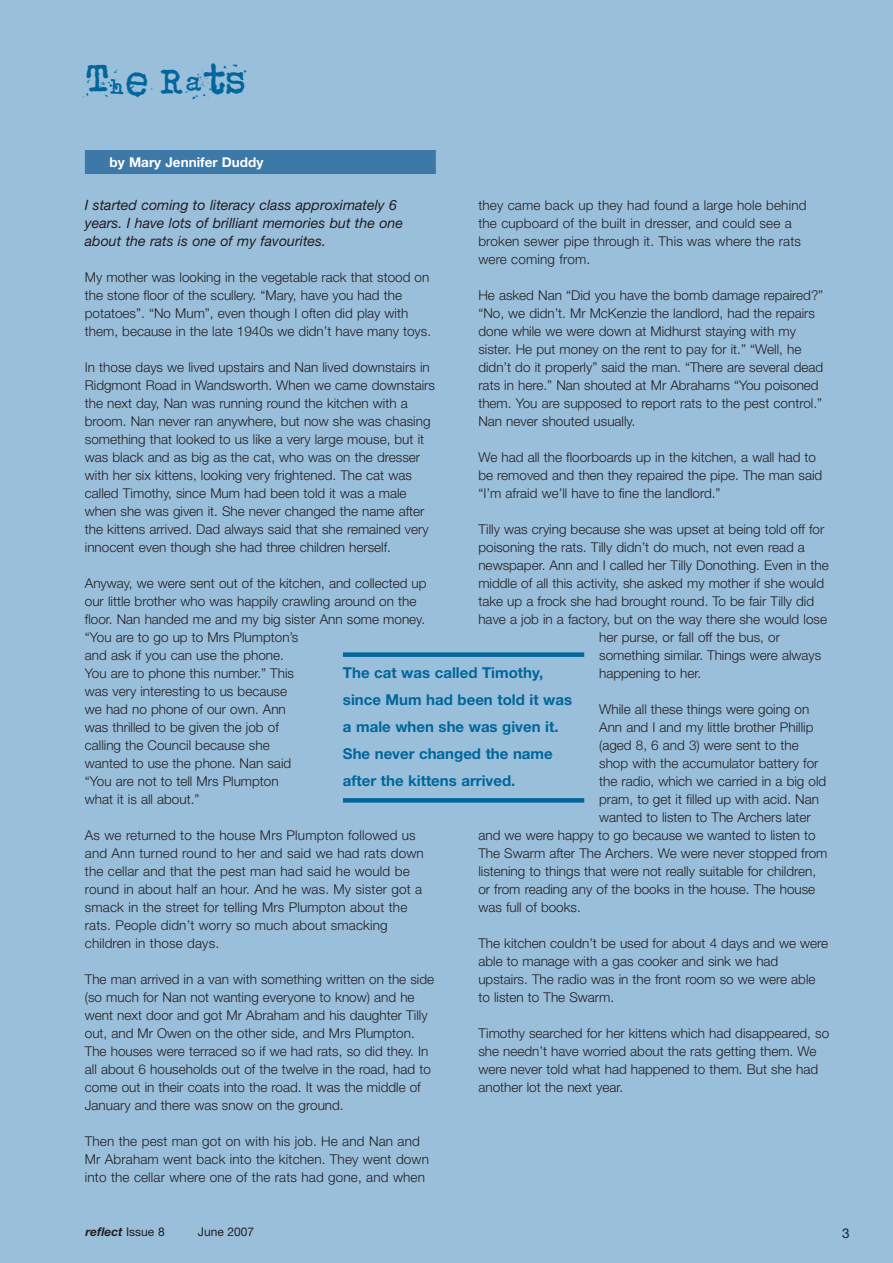
<style>
.page{position:relative;width:893px;height:1263px;background:#fff}
.page>*{position:absolute;margin:0;border:0;box-sizing:border-box;transform-origin:0 0}
.t1{font:36px "junko'stypewriter";color:#00669b}
.t2{font:700 15px/27px "Helvetica Neue";color:#00669b}
.t3{font:italic 14.25px/18px "Helvetica Neue";color:#231f20}
.t4{font:300 13.5px/18px "Helvetica Neue";color:#231f20}
.t5{font:700 13.5px "Helvetica Neue";color:#fff}
.t6{font:13.5px "Helvetica Neue";color:#231f20}
.t7{font:italic 700 12px "Helvetica Neue";color:#231f20}
.t8{font:12px "Helvetica Neue";color:#231f20}
.s1{font-weight:400;font-style:normal}
</style>
<div class="page">
<div style="left:0;top:0;width:892px;height:1263px;background:#9abfdb"></div>
<div style="left:85px;top:150px;width:351px;height:24px;background:#3c79a9"></div>
<div style="left:343px;top:652px;width:241px;height:5px;background:#00669b"></div>
<div style="left:343px;top:798px;width:241px;height:5px;background:#00669b"></div>
<h1 class="t1" style="left:85px;top:60px;width:163px">THE RATS</h1>
<p class="t5" style="left:110px;top:157px;width:155px">by Mary Jennifer Duddy</p>
<p class="t3" style="left:85px;top:198px;width:320px">I started coming to literacy class approximately 6 years. I have lots of brilliant memories but the one about the rats is one of my favourites.</p>
<p class="t4" style="left:85px;top:270px;width:348px">My mother was looking in the vegetable rack that stood on the stone floor of the scullery. “Mary, have you had the potatoes”. “No Mum”, even though I often did play with them, because in the late 1940s we didn’t have many toys.</p>
<p class="t4" style="left:85px;top:360px;width:351px">In those days we lived upstairs and Nan lived downstairs in Ridgmont Road in Wandsworth. When we came downstairs the next day, Nan was running round the kitchen with a broom. Nan never ran anywhere, but now she was chasing something that looked to us like a very large mouse, but it was black and as big as the cat, who was on the dresser with her six kittens, looking very frightened. The cat was called Timothy, since Mum had been told it was a male when she was given it. She never changed the name after the kittens arrived. Dad always said that she remained very innocent even though she had three children herself.</p>
<p class="t4" style="left:85px;top:576px;width:343px">Anyway, we were sent out of the kitchen, and collected up our little brother who was happily crawling around on the floor. Nan handed me and my big sister Ann some money. “You are to go up to Mrs Plumpton’s<br>and ask if you can use the phone.<br>You are to phone this number.” This<br>was very interesting to us because<br>we had no phone of our own. Ann<br>was thrilled to be given the job of<br>calling the Council because she<br>wanted to use the phone. Nan said<br>“You are not to tell Mrs Plumpton<br>what it is all about.”</p>
<p class="t4" style="left:85px;top:828px;width:340px">As we returned to the house Mrs Plumpton followed us and Ann turned round to her and said we had rats down the cellar and that the pest man had said he would be round in about half an hour. And he was. My sister got a smack in the street for telling Mrs Plumpton about the rats. People didn’t worry so much about smacking children in those days.</p>
<p class="t4" style="left:85px;top:972px;width:351px">The man arrived in a van with something written on the side (so much for Nan not wanting everyone to know) and he went next door and got Mr Abraham and his daughter Tilly out, and Mr Owen on the other side, and Mrs Plumpton.<br>The houses were terraced so if we had rats, so did they. In all about 6 households out of the twelve in the road, had to come out in their coats into the road. It was the middle of January and there was snow on the ground.</p>
<p class="t4" style="left:85px;top:1134px;width:345px">Then the pest man got on with his job. He and Nan and<br>Mr Abraham went back into the kitchen. They went down into the cellar where one of the rats had gone, and when</p>
<p class="t4" style="left:478px;top:198px;width:329px">they came back up they had found a large hole behind the cupboard of the built in dresser, and could see a broken sewer pipe through it. This was where the rats were coming from.</p>
<p class="t4" style="left:478px;top:288px;width:346px">He asked Nan “Did you have the bomb damage repaired?” “No, we didn’t. Mr McKenzie the landlord, had the repairs done while we were down at Midhurst staying with my sister. He put money on the rent to pay for it.” “Well, he didn’t do it properly” said the man. “There are several dead rats in here.” Nan shouted at Mr Abrahams “You poisoned them. You are supposed to report rats to the pest control.” Nan never shouted usually.</p>
<p class="t4" style="left:478px;top:450px;width:345px">We had all the floorboards up in the kitchen, a wall had to be removed and then they repaired the pipe. The man said “I’m afraid we’ll have to fine the landlord.”</p>
<p class="t4" style="left:478px;top:522px;width:347px">Tilly was crying because she was upset at being told off for</p>
<p class="t4" style="left:478px;top:540px;width:328px">poisoning the rats. Tilly didn’t do much, not even read a</p>
<p class="t4" style="left:478px;top:558px;width:352px">newspaper. Ann and I called her Tilly Donothing. Even in the</p>
<p class="t4" style="left:478px;top:576px;width:347px">middle of all this activity, she asked my mother if she would</p>
<p class="t4" style="left:478px;top:594px;width:337px">take up a frock she had brought round. To be fair Tilly did</p>
<p class="t4" style="left:478px;top:612px;width:350px">have a job in a factory, but on the way there she would lose</p>
<p class="t4" style="left:599px;top:630px;width:182px">her purse, or fall off the bus, or</p>
<p class="t4" style="left:599px;top:648px;width:223px">something similar. Things were always</p>
<p class="t4" style="left:599px;top:666px;width:104px">happening to her.</p>
<p class="t4" style="left:599px;top:702px;width:212px">While all these things were going on</p>
<p class="t4" style="left:599px;top:720px;width:216px">Ann and I and my little brother Phillip</p>
<p class="t4" style="left:599px;top:738px;width:201px">(aged 8, 6 and 3) were sent to the</p>
<p class="t4" style="left:599px;top:756px;width:221px">shop with the accumulator battery for</p>
<p class="t4" style="left:599px;top:774px;width:229px">the radio, which we carried in a big old</p>
<p class="t4" style="left:599px;top:792px;width:221px">pram, to get it filled up with acid. Nan</p>
<p class="t4" style="left:599px;top:810px;width:213px">wanted to listen to The Archers later</p>
<p class="t4" style="left:478px;top:828px;width:339px">and we were happy to go because we wanted to listen to</p>
<p class="t4" style="left:478px;top:846px;width:350px">The Swarm after The Archers. We were never stopped from</p>
<p class="t4" style="left:478px;top:864px;width:339px">listening to things that were not really suitable for children,</p>
<p class="t4" style="left:478px;top:882px;width:338px">or from reading any of the books in the house. The house</p>
<p class="t4" style="left:478px;top:900px;width:104px">was full of books.</p>
<p class="t4" style="left:478px;top:936px;width:351px">The kitchen couldn’t be used for about 4 days and we were able to manage with a gas cooker and sink we had upstairs. The radio was in the front room so we were able to listen to The Swarm.</p>
<p class="t4" style="left:478px;top:1026px;width:352px">Timothy searched for her kittens which had disappeared, so she needn’t have worried about the rats getting them. We were never told what had happened to them. But she had another lot the next year.</p>
<p class="t2" style="left:343px;top:661px;width:231px">The cat was called Timothy, since Mum had been told it was a male when she was given it.<br>She never changed the name after the kittens arrived.</p>
<p class="t7" style="left:86px;top:1227px;width:81px">reflect <span class="s1">Issue 8</span></p>
<p class="t8" style="left:198px;top:1227px;width:58px">June 2007</p>
<p class="t6" style="left:842px;top:1228px;width:9px">3</p>
</div>
